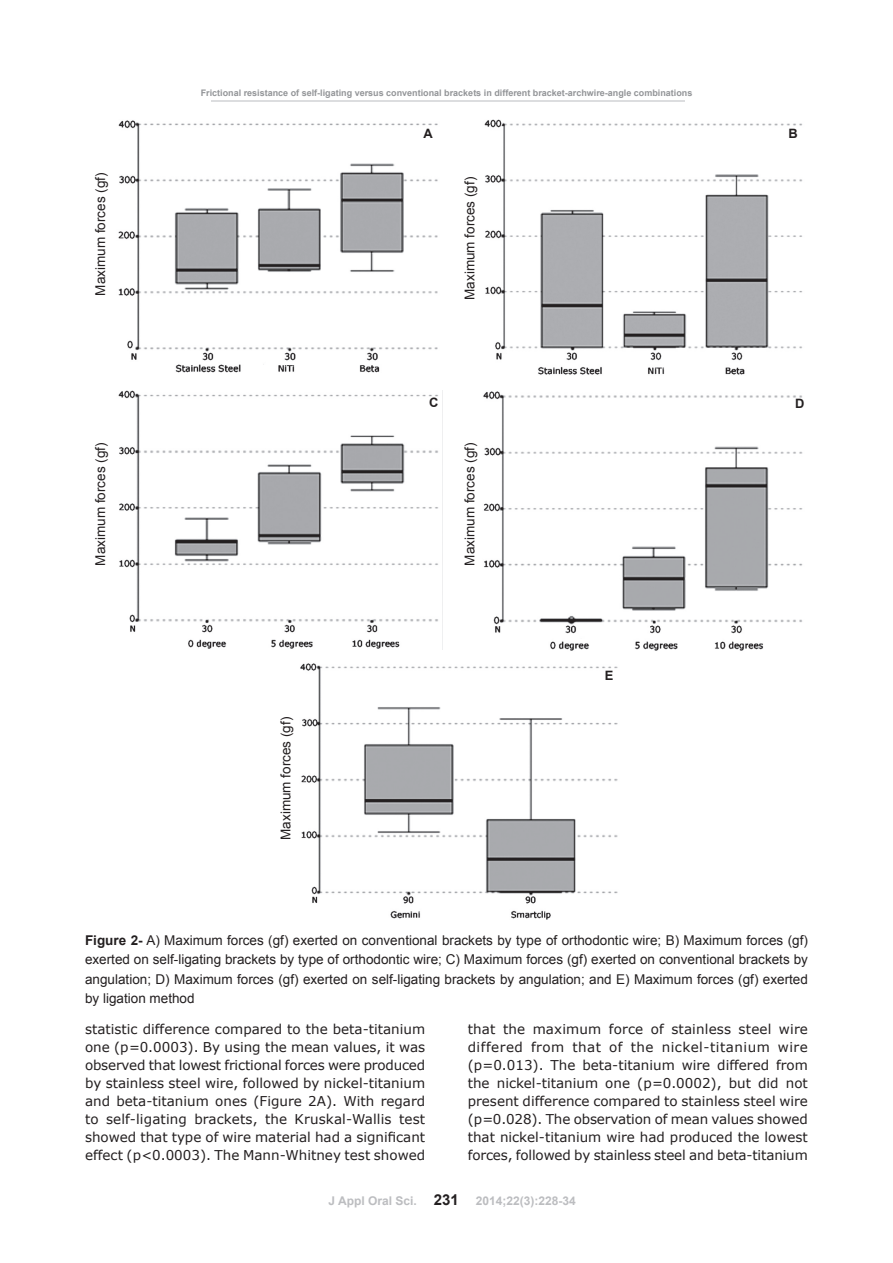
<style>
.page{position:relative;width:893px;height:1263px;background:#fff}
.page>*{position:absolute;margin:0;border:0;box-sizing:border-box;transform-origin:0 0}
.t1{font:13.5px/18px "Verdana";color:#231f20;text-align:justify}
.t2{font:13.5px/19.5px "Arial";color:#231f20;text-align:justify}
.t3{font:700 12.9px "Arial";color:#231f20}
.t4{font:700 12px "Arial";color:#bcbdc0}
.t5{font:700 9px "Arial";color:#939598}
.s1{font-weight:700}
.s2{font-style:italic}
.s3{font-size:15px;color:#231f20}
</style>
<div class="page">
<hr style="left:211px;top:100px;width:473px;height:1px;background:#dcdddf">
<img style="left:118px;top:120px;width:320px;height:252px">
<img style="left:484px;top:119px;width:319px;height:256px">
<img style="left:118px;top:391px;width:320px;height:258px">
<img style="left:483px;top:391px;width:320px;height:260px">
<img style="left:300px;top:663px;width:318px;height:257px">
<p class="t5" style="left:201px;top:87px;width:493px">Frictional resistance of self-ligating versus conventional brackets in different bracket-archwire-angle combinations</p>
<p class="t2" style="left:91px;top:295px;width:125px;rotate:-90deg">Maximum forces (gf)</p>
<p class="t3" style="left:423px;top:125px;width:11px">A</p>
<p class="t3" style="left:788px;top:125px;width:11px">B</p>
<p class="t2" style="left:460px;top:300px;width:125px;rotate:-90deg">Maximum forces (gf)</p>
<p class="t3" style="left:429px;top:394px;width:11px">C</p>
<p class="t3" style="left:795px;top:395px;width:11px">D</p>
<p class="t2" style="left:91px;top:565px;width:125px;rotate:-90deg">Maximum forces (gf)</p>
<p class="t2" style="left:460px;top:566px;width:125px;rotate:-90deg">Maximum forces (gf)</p>
<p class="t2" style="left:276px;top:840px;width:125px;rotate:-90deg">Maximum forces (gf)</p>
<p class="t3" style="left:605px;top:667px;width:10px">E</p>
<p class="t2" style="left:85px;top:930px;width:724px"><span class="s1">Figure 2-</span> A) Maximum forces (gf) exerted on conventional brackets by type of orthodontic wire; B) Maximum forces (gf) exerted on self-ligating brackets by type of orthodontic wire; C) Maximum forces (gf) exerted on conventional brackets by angulation; D) Maximum forces (gf) exerted on self-ligating brackets by angulation; and E) Maximum forces (gf) exerted by ligation method</p>
<p class="t1" style="left:85px;top:1020px;width:342px">statistic difference compared to the beta-titanium one (p<span class="s2">=</span>0.0003). By using the mean values, it was observed that lowest frictional forces were produced by stainless steel wire, followed by nickel-titanium and beta-titanium ones (Figure 2A). With regard to self-ligating brackets, the Kruskal-Wallis test showed that type of wire material had a significant effect (p<span class="s2">&lt;</span>0.0003). The Mann-Whitney test showed</p>
<p class="t1" style="left:468px;top:1020px;width:342px">that the maximum force of stainless steel wire differed from that of the nickel-titanium wire (p<span class="s2">=</span>0.013). The beta-titanium wire differed from the nickel-titanium one (p<span class="s2">=</span>0.0002), but did not present difference compared to stainless steel wire (p<span class="s2">=</span>0.028). The observation of mean values showed that nickel-titanium wire had produced the lowest forces, followed by stainless steel and beta-titanium</p>
<p class="t4" style="left:328px;top:1193px;width:132px">J Appl Oral Sci. <span class="s3">231</span></p>
<p class="t4" style="left:476px;top:1193px;width:102px">2014;22(3):228-34</p>
</div>
